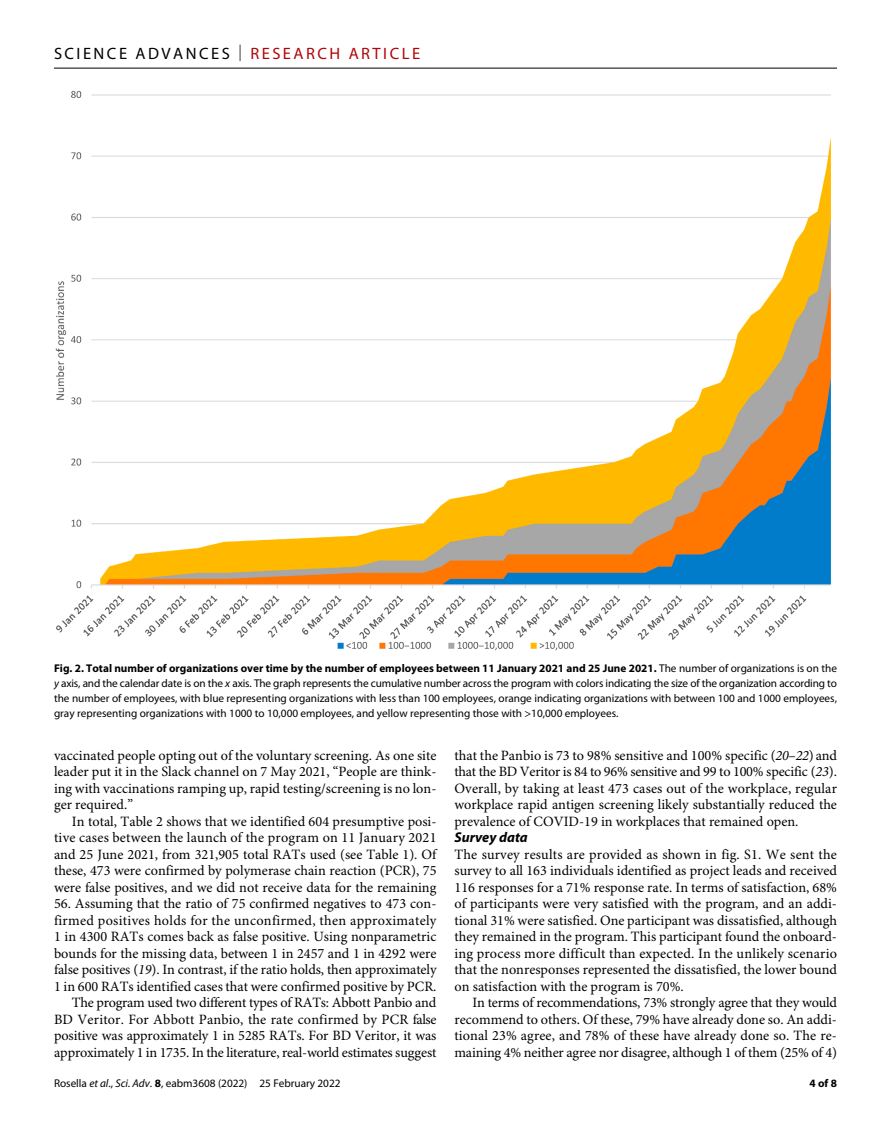
<style>
.page{position:relative;width:891px;height:1134px;background:#fff}
.page>*{position:absolute;margin:0;border:0;box-sizing:border-box;transform-origin:0 0}
.t1{font:16.5px "Myriad Pro";letter-spacing:.15em;color:#000}
.t2{font:14.25px/16.5px "Minion Pro";color:#000;text-align:justify}
.t3{font:italic 700 14.25px "Myriad Pro";color:#000}
.t4{font:11.25px/15px "Myriad Pro";color:#000;text-align:justify}
.t5{font:700 11.25px "Myriad Pro";color:#000}
.s1{font-weight:300}
.s2{color:#b10508}
.s3{font-weight:700}
.s4{font-style:italic}
</style>
<div class="page">
<hr style="left:54px;top:68px;width:783px;height:1px;background:#000">
<img style="left:55px;top:90px;width:776px;height:560px">
<p class="t1" style="left:54px;top:40px;width:368px">SCIENCE ADVANCES <span class="s1">|</span> <span class="s2">RESEARCH ARTICLE</span></p>
<p class="t4" style="left:54px;top:661px;width:785px"><span class="s3">Fig. 2. Total number of organizations over time by the number of employees between 11 January 2021 and 25 June 2021.</span> The number of organizations is on the <span class="s4">y</span> axis, and the calendar date is on the <span class="s4">x</span> axis. The graph represents the cumulative number across the program with colors indicating the size of the organization according to the number of employees, with blue representing organizations with less than 100 employees, orange indicating organizations with between 100 and 1000 employees, gray representing organizations with 1000 to 10,000 employees, and yellow representing those with &gt;10,000 employees.</p>
<p class="t2" style="left:54px;top:748px;width:384px">vaccinated people opting out of the voluntary screening. As one site leader put it in the Slack channel on 7 May 2021, “People are think&shy;ing with vaccinations ramping up, rapid testing/screening is no lon&shy;ger required.”</p>
<p class="t2" style="left:54px;top:814px;width:384px;text-indent:18px">In total, Table 2 shows that we identified 604 presumptive posi&shy;tive cases between the launch of the program on 11 January 2021 and 25 June 2021, from 321,905 total RATs used (see Table 1). Of these, 473 were confirmed by polymerase chain reaction (PCR), 75 were false positives, and we did not receive data for the remaining</p>
<p class="t2" style="left:54px;top:897px;width:384px;text-align:right">56. Assuming that the ratio of 75 confirmed negatives to 473 con&shy;firmed positives holds for the unconfirmed, then approximately 1 in 4300 RATs comes back as false positive. Using nonparametric bounds for the missing data, between 1 in 2457 and 1 in 4292 were false positives (<span class="s4">19</span>). In contrast, if the ratio holds, then approximately 1 in 600 RATs identified cases that were confirmed positive by PCR.<br>The program used two different types of RATs: Abbott Panbio and BD Veritor. For Abbott Panbio, the rate confirmed by PCR false positive was approximately 1 in 5285 RATs. For BD Veritor, it was approximately 1 in 1735. In the literature, real-world estimates suggest</p>
<p class="t4" style="left:54px;top:1076px;width:288px">Rosella <span class="s4">et al</span>., <span class="s4">Sci. Adv.</span> <span class="s3">8</span>, eabm3608 (2022) 25 February 2022</p>
<p class="t2" style="left:454px;top:748px;width:384px">that the Panbio is 73 to 98% sensitive and 100% specific (<span class="s4">20</span>–<span class="s4">22</span>) and that the BD Veritor is 84 to 96% sensitive and 99 to 100% specific (<span class="s4">23</span>).<br>Overall, by taking at least 473 cases out of the workplace, regular workplace rapid antigen screening likely substantially reduced the prevalence of COVID-19 in workplaces that remained open.</p>
<p class="t3" style="left:454px;top:829px;width:75px">Survey data</p>
<p class="t2" style="left:454px;top:847px;width:384px">The survey results are provided as shown in fig. S1. We sent the survey to all 163 individuals identified as project leads and received 116 responses for a 71% response rate. In terms of satisfaction, 68% of participants were very satisfied with the program, and an addi&shy;tional 31% were satisfied. One participant was dissatisfied, although they remained in the program. This participant found the onboard&shy;ing process more difficult than expected. In the unlikely scenario that the nonresponses represented the dissatisfied, the lower bound on satisfaction with the program is 70%.</p>
<p class="t2" style="left:454px;top:996px;width:384px;text-indent:18px">In terms of recommendations, 73% strongly agree that they would recommend to others. Of these, 79% have already done so. An addi&shy;tional 23% agree, and 78% of these have already done so. The re&shy;maining 4% neither agree nor disagree, although 1 of them (25% of 4)</p>
<p class="t5" style="left:810px;top:1074px;width:29px">4 of 8</p>
</div>
